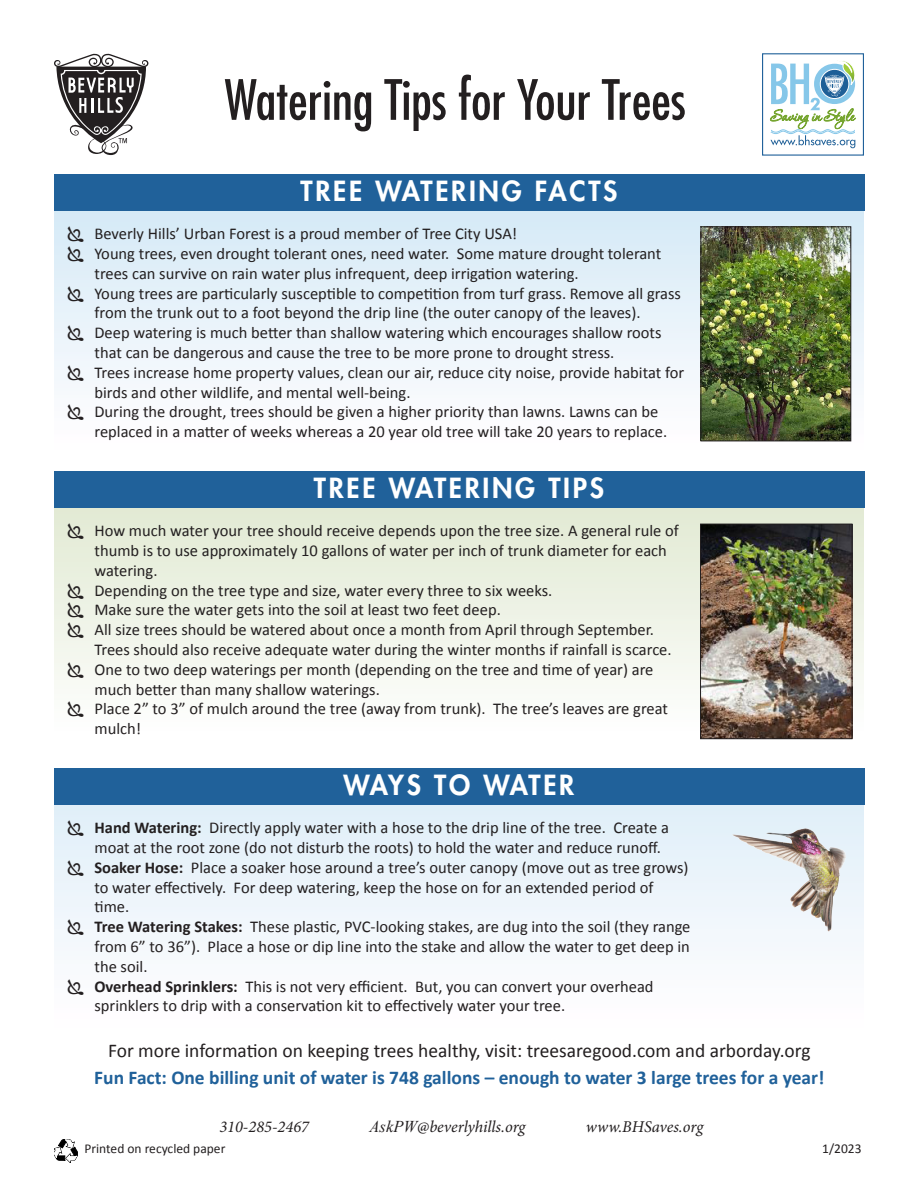
<style>
.page{position:relative;width:918px;height:1188px;background:#fff}
.page>*{position:absolute;margin:0;border:0;box-sizing:border-box;transform-origin:0 0}
.t1{font:condensed 54px "Futura Std";color:#231f20}
.t2{font:800 27px "Futura Std";letter-spacing:.1em;color:#fff}
.t3{font:800 27px "Futura Std";letter-spacing:.06em;color:#fff}
.t4{font:19.5px "Calibri";color:#231f20}
.t5{font:700 19.5px "Calibri";color:#20619a}
.t6{font:16.5px/19.8px "Calibri";color:#231f20}
.t7{font:italic 16.5px "Minion Pro";color:#231f20}
.t8{font:13.5px "Calibri";color:#231f20}
.s1{font-weight:700}
.s2{font-family:"Times New Roman"}
</style>
<div class="page">
<div style="left:54px;top:205px;width:810px;height:255px;background:linear-gradient(to bottom,#d4e9f6,#fffefe)"></div>
<div style="left:54px;top:502px;width:810px;height:255px;background:linear-gradient(to bottom,#e0e9d1,#fff)"></div>
<div style="left:54px;top:799px;width:810px;height:255px;background:linear-gradient(to bottom,#e0eef8,#fff)"></div>
<svg style="left:54px;top:54px;width:94px;height:101px"></svg>
<svg style="left:769px;top:60px;width:87px;height:88px"></svg>
<div style="left:762px;top:53px;width:102px;height:103px;border:1px solid #20619a"></div>
<div style="left:54px;top:174px;width:811px;height:36px;background:#20619a"></div>
<div style="left:54px;top:471px;width:811px;height:36px;background:#20619a"></div>
<div style="left:54px;top:768px;width:811px;height:36px;background:#20619a"></div>
<img style="left:703px;top:228px;width:146px;height:211px">
<div style="left:701px;top:226px;width:150px;height:215px;border:1px solid #231f20"></div>
<img style="left:728px;top:821px;width:124px;height:119px">
<img style="left:702px;top:526px;width:148px;height:211px">
<div style="left:700px;top:524px;width:152px;height:215px;border:1px solid #231f20"></div>
<svg style="left:54px;top:1139px;width:24px;height:24px"></svg>
<svg style="left:68px;top:226px;width:16px;height:36px"></svg>
<svg style="left:68px;top:286px;width:16px;height:16px"></svg>
<svg style="left:68px;top:325px;width:16px;height:16px"></svg>
<svg style="left:68px;top:365px;width:16px;height:16px"></svg>
<svg style="left:68px;top:405px;width:16px;height:15px"></svg>
<svg style="left:68px;top:523px;width:16px;height:16px"></svg>
<svg style="left:68px;top:583px;width:16px;height:55px"></svg>
<svg style="left:68px;top:662px;width:16px;height:16px"></svg>
<svg style="left:68px;top:702px;width:16px;height:15px"></svg>
<svg style="left:68px;top:820px;width:16px;height:16px"></svg>
<svg style="left:68px;top:860px;width:16px;height:16px"></svg>
<svg style="left:68px;top:919px;width:16px;height:16px"></svg>
<svg style="left:68px;top:979px;width:16px;height:16px"></svg>
<p class="t1" style="left:225px;top:68px;width:463px">Watering Tips for Your Trees</p>
<p class="t2" style="left:300px;top:174px;width:319px">TREE WATERING FACTS</p>
<p class="t6" style="left:94px;top:224px;width:424px">Beverly Hills’ Urban Forest is a proud member of Tree City USA!</p>
<p class="t6" style="left:94px;top:244px;width:568px">Young trees, even drought tolerant ones, need water. Some mature drought tolerant trees can survive on rain water plus infrequent, deep irrigation watering.</p>
<p class="t6" style="left:94px;top:283px;width:588px">Young trees are particularly susceptible to competition from turf grass. Remove all grass from the trunk out to a foot beyond the drip line (the outer canopy of the leaves).</p>
<p class="t6" style="left:94px;top:323px;width:569px">Deep watering is much better than shallow watering which encourages shallow roots that can be dangerous and cause the tree to be more prone to drought stress.</p>
<p class="t6" style="left:94px;top:362px;width:591px">Trees increase home property values, clean our air, reduce city noise, provide habitat for birds and other wildlife, and mental well-being.</p>
<p class="t6" style="left:94px;top:402px;width:574px">During the drought, trees should be given a higher priority than lawns. Lawns can be replaced in a matter of weeks whereas a 20 year old tree will take 20 years to replace.</p>
<p class="t2" style="left:314px;top:471px;width:292px">TREE WATERING TIPS</p>
<p class="t6" style="left:94px;top:521px;width:586px">How much water your tree should receive depends upon the tree size. A general rule of thumb is to use approximately 10 gallons of water per inch of trunk diameter for each watering.</p>
<p class="t6" style="left:94px;top:580px;width:459px">Depending on the tree type and size, water every three to six weeks.</p>
<p class="t6" style="left:94px;top:600px;width:408px">Make sure the water gets into the soil at least two feet deep.</p>
<p class="t6" style="left:94px;top:620px;width:579px">All size trees should be watered about once a month from April through September.<br>Trees should also receive adequate water during the winter months if rainfall is scarce.</p>
<p class="t6" style="left:94px;top:659px;width:560px">One to two deep waterings per month (depending on the tree and time of year) are much better than many shallow waterings.</p>
<p class="t6" style="left:94px;top:699px;width:575px">Place 2” to 3” of mulch around the tree (away from trunk). The tree’s leaves are great mulch!</p>
<p class="t3" style="left:344px;top:768px;width:232px">WAYS TO WATER</p>
<p class="t6" style="left:94px;top:818px;width:576px"><span class="s1">Hand Watering:</span> Directly apply water with a hose to the drip line of the tree. Create a moat at the root zone (do not disturb the roots) to hold the water and reduce runoff.</p>
<p class="t6" style="left:94px;top:857px;width:596px"><span class="s1">Soaker Hose:</span> Place a soaker hose around a tree’s outer canopy (move out as tree grows) to water effectively. For deep watering, keep the hose on for an extended period of time.</p>
<p class="t6" style="left:94px;top:917px;width:598px;text-align:justify"><span class="s1">Tree Watering Stakes:</span> These plastic, PVC-looking stakes, are dug into the soil (they range from 6” to 36”). Place a hose or dip line into the stake and allow the water to get deep in the soil.</p>
<p class="t6" style="left:94px;top:976px;width:561px"><span class="s1">Overhead Sprinklers:</span> This is not very efficient. But, you can convert your overhead sprinklers to drip with a conservation kit to effectively water your tree.</p>
<p class="t4" style="left:108px;top:1039px;width:704px">For more information on keeping trees healthy, visit: treesaregood.com and arborday.org</p>
<p class="t5" style="left:94px;top:1066px;width:732px">Fun Fact: One billing unit of water is 748 gallons – enough to water 3 large trees for a year!</p>
<p class="t7" style="left:219px;top:1116px;width:91px">310-285-2467</p>
<p class="t7" style="left:370px;top:1116px;width:157px"><span class="s2">AskPW</span>@beverlyhills.org</p>
<p class="t7" style="left:586px;top:1116px;width:119px">www.BHSaves.org</p>
<p class="t8" style="left:85px;top:1140px;width:142px">Printed on recycled paper</p>
<p class="t8" style="left:822px;top:1143px;width:41px">1/2023</p>
</div>
